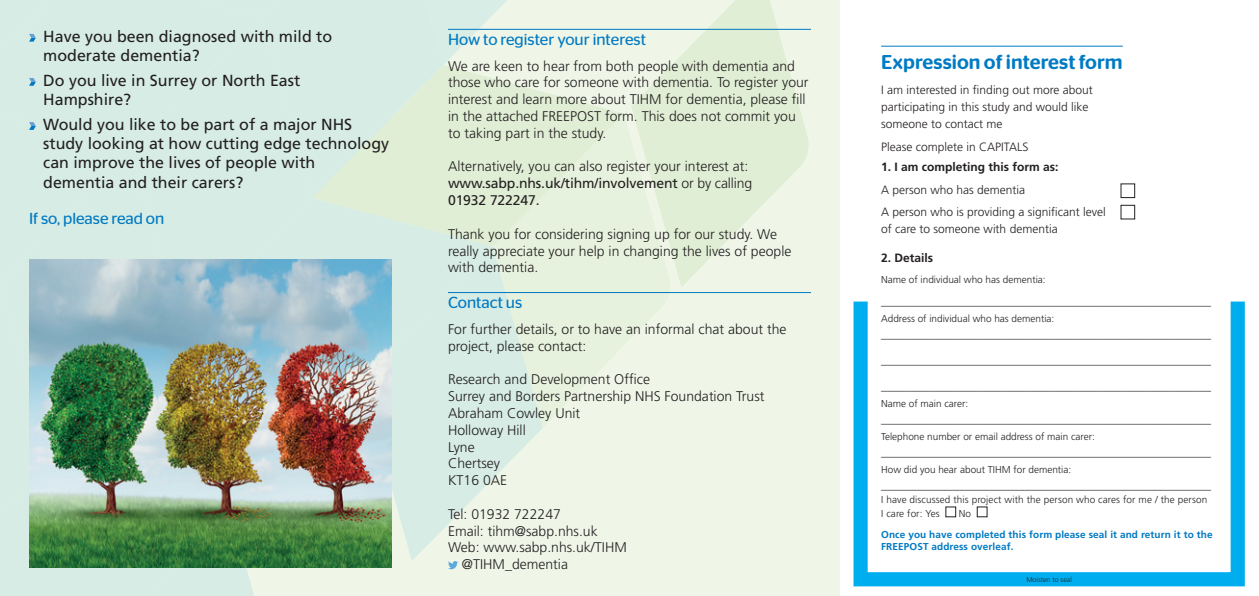
<style>
.page{position:relative;width:1259px;height:596px;background:#fff}
.page>*{position:absolute;margin:0;border:0;box-sizing:border-box;transform-origin:0 0}
.t1{font:500 20px "Stag Sans Round";color:#007bc3}
.t2{font:16px/19.2px "Frutiger";color:#231f20}
.t3{font:16px "Stag Sans Round";color:#0079c2}
.t4{font:300 14px/16.8px "Frutiger";color:#231f20}
.t5{font:300 12px/17px "Frutiger";color:#231f20}
.t6{font:700 12px "Frutiger";color:#231f20}
.t7{font:300 10px/14.4px "Frutiger";color:#231f20}
.t8{font:700 10px/12px "Frutiger";letter-spacing:.01em;color:#0079c2}
.t9{font:300 7px "Frutiger";color:#231f20}
.s1{font-weight:400}
</style>
<div class="page">
<div style="left:853px;top:294px;width:391px;height:292px;border:14px solid #00aeef"></div>
<div style="left:977px;top:506px;width:10px;height:10px;border:1px solid #231f20"></div>
<div style="left:0;top:0;width:839px;height:595px;background:#eff6e8"></div>
<svg style="left:631px;top:0;width:177px;height:287px;fill:#e0eed5"></svg>
<div style="left:0;top:0;width:262px;height:115px;background:#d6ece5"></div>
<div style="left:131px;top:17px;width:131px;height:181px;background:#d6ece5"></div>
<svg style="left:443px;top:0;width:64px;height:65px"></svg>
<svg style="left:543px;top:113px;width:127px;height:181px;fill:#e7f2de"></svg>
<svg style="left:443px;top:65px;width:181px;height:181px;fill:#e0eed5"></svg>
<svg style="left:181px;top:198px;width:312px;height:61px;background:#d8ece1"></svg>
<svg style="left:362px;top:246px;width:181px;height:314px;fill:#d6ece5"></svg>
<div style="left:131px;top:150px;width:50px;height:109px;background:#d6ece5"></div>
<svg style="left:262px;top:0;width:181px;height:198px;background:#d8ece1"></svg>
<div style="left:0;top:515px;width:149px;height:80px;background:#d6ece5"></div>
<svg style="left:149px;top:567px;width:105px;height:28px;background:#d0e7de"></svg>
<div style="left:0;top:0;width:51px;height:51px;background:#d6ece5"></div>
<svg style="left:29px;top:78px;width:7px;height:8px"></svg>
<div style="left:0;top:115px;width:131px;height:400px;background:#d6ece5"></div>
<img style="left:29px;top:259px;width:362px;height:308px">
<div style="left:1120px;top:183px;width:15px;height:15px;border:1px solid #231f20"></div>
<div style="left:1120px;top:205px;width:15px;height:14px;border:1px solid #231f20"></div>
<hr style="left:881px;top:46px;width:241px;height:1px;background:#007bc3">
<hr style="left:448px;top:29px;width:363px;height:1px;background:#0079c2">
<hr style="left:448px;top:292px;width:363px;height:1px;background:#0079c2">
<svg style="left:448px;top:561px;width:10px;height:8px"></svg>
<p class="t2" style="left:43px;top:26px;width:290px">Have you been diagnosed with mild to moderate dementia?</p>
<p class="t2" style="left:43px;top:70px;width:258px">Do you live in Surrey or North East<br>Hampshire?</p>
<p class="t2" style="left:43px;top:114px;width:347px">Would you like to be part of a major NHS study looking at how cutting edge technology can improve the lives of people with dementia and their carers?</p>
<p class="t3" style="left:29px;top:209px;width:137px">If so, please read on</p>
<p class="t3" style="left:448px;top:30px;width:199px">How to register your interest</p>
<p class="t4" style="left:448px;top:57px;width:362px">We are keen to hear from both people with dementia and those who care for someone with dementia. To register your interest and learn more about TIHM for dementia, please fill in the attached FREEPOST form. This does not commit you to taking part in the study.</p>
<p class="t4" style="left:448px;top:158px;width:306px">Alternatively, you can also register your interest at: <span class="s1">www.sabp.nhs.uk/tihm/involvement</span> or by calling<br><span class="s1">01932 722247.</span></p>
<p class="t4" style="left:448px;top:225px;width:345px">Thank you for considering signing up for our study. We really appreciate your help in changing the lives of people with dementia.</p>
<p class="t3" style="left:448px;top:293px;width:76px">Contact us</p>
<p class="t4" style="left:448px;top:320px;width:340px">For further details, or to have an informal chat about the project, please contact:</p>
<p class="t4" style="left:448px;top:370px;width:318px">Research and Development Office<br>Surrey and Borders Partnership NHS Foundation Trust<br>Abraham Cowley Unit<br>Holloway Hill<br>Lyne<br>Chertsey<br>KT16 0AE</p>
<p class="t4" style="left:448px;top:505px;width:114px">Tel: 01932 722247</p>
<p class="t4" style="left:448px;top:522px;width:151px">Email: tihm@sabp.nhs.uk</p>
<p class="t4" style="left:448px;top:538px;width:180px">Web: www.sabp.nhs.uk/TIHM</p>
<p class="t4" style="left:462px;top:555px;width:108px">@TIHM_dementia</p>
<h1 class="t1" style="left:881px;top:51px;width:243px">Expression of interest form</h1>
<p class="t5" style="left:881px;top:81px;width:213px">I am interested in finding out more about participating in this study and would like someone to contact me</p>
<p class="t5" style="left:881px;top:138px;width:149px">Please complete in CAPITALS</p>
<p class="t6" style="left:881px;top:159px;width:179px">1. I am completing this form as:</p>
<p class="t5" style="left:881px;top:178px;width:226px;line-height:22.7px">A person who has dementia<br>A person who is providing a significant level</p>
<p class="t5" style="left:881px;top:220px;width:178px">of care to someone with dementia</p>
<p class="t6" style="left:881px;top:250px;width:54px">2. Details</p>
<p class="t7" style="left:881px;top:272px;width:166px">Name of individual who has dementia:</p>
<p class="t5" style="left:881px;top:292px;width:331px">_______________________________________________________</p>
<p class="t7" style="left:881px;top:311px;width:175px">Address of individual who has dementia:</p>
<p class="t5" style="left:881px;top:320px;width:331px;line-height:26px;text-align:justify">_______________________________________________________ _______________________________________________________ _______________________________________________________</p>
<p class="t7" style="left:881px;top:396px;width:89px">Name of main carer:</p>
<p class="t5" style="left:881px;top:410px;width:331px">_______________________________________________________</p>
<p class="t7" style="left:881px;top:429px;width:215px">Telephone number or email address of main carer:</p>
<p class="t5" style="left:881px;top:442px;width:332px">_______________________________________________________</p>
<p class="t7" style="left:881px;top:461px;width:192px">How did you hear about TIHM for dementia:</p>
<p class="t5" style="left:881px;top:475px;width:331px">_______________________________________________________</p>
<p class="t7" style="left:881px;top:491px;width:327px">I have discussed this project with the person who cares for me / the person<br>I care for: Yes</p>
<p class="t7" style="left:959px;top:506px;width:14px">No</p>
<p class="t8" style="left:881px;top:527px;width:333px">Once you have completed this form please seal it and return it to the<br>FREEPOST address overleaf.</p>
<p class="t9" style="left:1026px;top:575px;width:47px">Moisten to seal</p>
</div>
